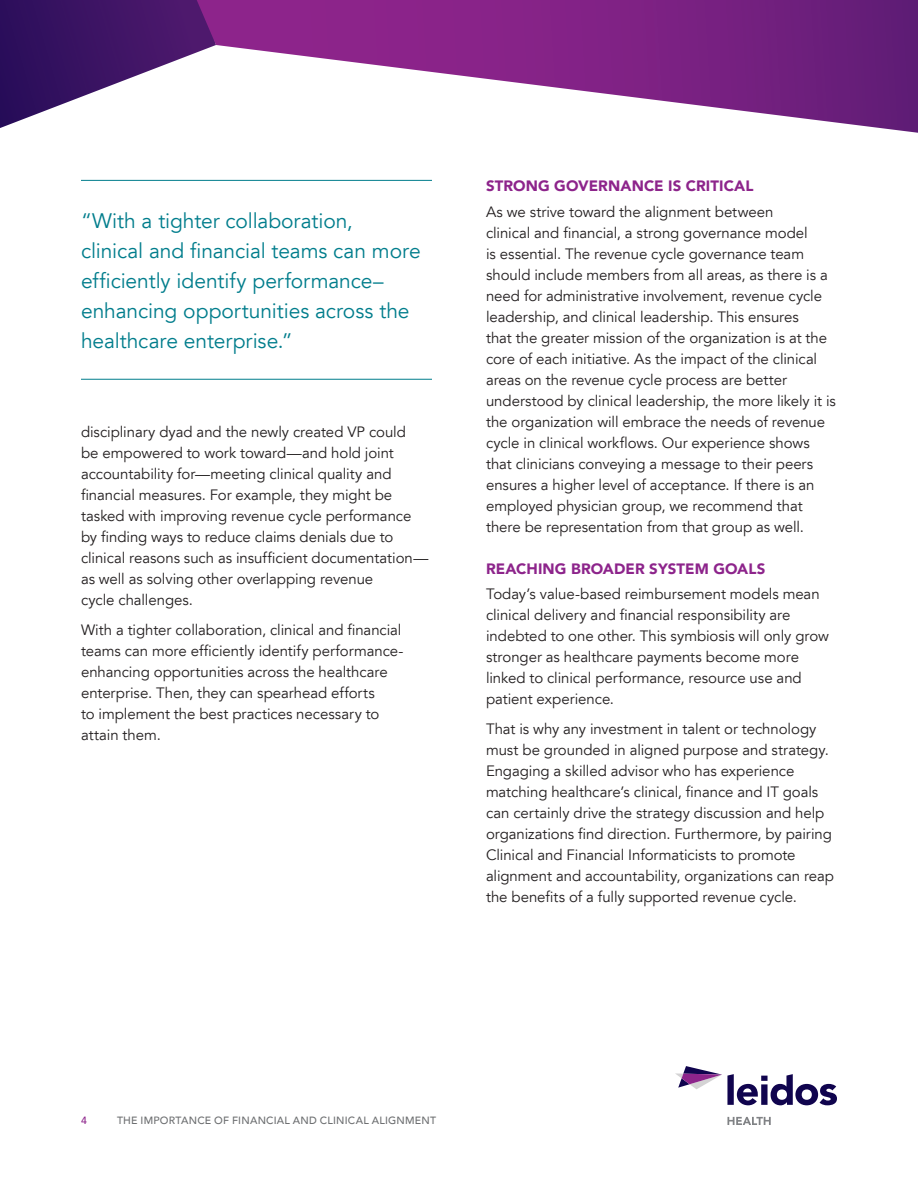
<style>
.page{position:relative;width:918px;height:1188px;background:#fff}
.page>*{position:absolute;margin:0;border:0;box-sizing:border-box;transform-origin:0 0}
.QUOTE_-_AQUA{font:21px/30px "Avenir LT";letter-spacing:-.005em;color:#007d8c}
.BODY{font:15px/21px "Avenir LT";letter-spacing:-.005em;color:#231f20}
.INSIDE_SUBTITLE{font:900 15px "Avenir LT";letter-spacing:.005em;color:#8d248b}
.t1{font:500 10.5px "Avenir LT";letter-spacing:.02em;color:#6d6f71}
.t2{font:500 10.5px "Avenir LT";color:#8d248b}
</style>
<div class="page">
<svg style="left:0;top:0;width:189px;height:128px"></svg>
<svg style="left:189px;top:0;width:729px;height:133px"></svg>
<svg style="left:675px;top:1066px;width:162px;height:39px"></svg>
<svg style="left:727px;top:1117px;width:44px;height:8px"></svg>
<hr style="left:81px;top:180px;width:351px;height:1px;background:#007d8c">
<hr style="left:81px;top:379px;width:351px;height:1px;background:#007d8c">
<p class="QUOTE_-_AQUA" style="left:81px;top:206px;width:341px">“With a tighter collaboration,<br>clinical and financial teams can more efficiently identify performance– enhancing opportunities across the healthcare enterprise.”</p>
<p class="BODY" style="left:81px;top:421px;width:349px">disciplinary dyad and the newly created VP could<br>be empowered to work toward—and hold joint accountability for—meeting clinical quality and financial measures. For example, they might be tasked with improving revenue cycle performance by finding ways to reduce claims denials due to clinical reasons such as insufficient documentation— as well as solving other overlapping revenue<br>cycle challenges.</p>
<p class="BODY" style="left:81px;top:619px;width:324px">With a tighter collaboration, clinical and financial teams can more efficiently identify performance&shy;enhancing opportunities across the healthcare enterprise. Then, they can spearhead efforts<br>to implement the best practices necessary to attain them.</p>
<p class="INSIDE_SUBTITLE" style="left:486px;top:177px;width:269px">STRONG GOVERNANCE IS CRITICAL</p>
<p class="BODY" style="left:486px;top:202px;width:352px">As we strive toward the alignment between<br>clinical and financial, a strong governance model<br>is essential. The revenue cycle governance team should include members from all areas, as there is a need for administrative involvement, revenue cycle leadership, and clinical leadership. This ensures<br>that the greater mission of the organization is at the core of each initiative. As the impact of the clinical areas on the revenue cycle process are better understood by clinical leadership, the more likely it is the organization will embrace the needs of revenue cycle in clinical workflows. Our experience shows that clinicians conveying a message to their peers ensures a higher level of acceptance. If there is an employed physician group, we recommend that there be representation from that group as well.</p>
<p class="INSIDE_SUBTITLE" style="left:486px;top:560px;width:281px">REACHING BROADER SYSTEM GOALS</p>
<p class="BODY" style="left:486px;top:584px;width:345px">Today’s value-based reimbursement models mean clinical delivery and financial responsibility are indebted to one other. This symbiosis will only grow stronger as healthcare payments become more linked to clinical performance, resource use and patient experience.</p>
<p class="BODY" style="left:486px;top:719px;width:350px">That is why any investment in talent or technology must be grounded in aligned purpose and strategy.<br>Engaging a skilled advisor who has experience matching healthcare’s clinical, finance and IT goals can certainly drive the strategy discussion and help organizations find direction. Furthermore, by pairing Clinical and Financial Informaticists to promote alignment and accountability, organizations can reap the benefits of a fully supported revenue cycle.</p>
<p class="t2" style="left:81px;top:1114px;width:7px">4</p>
<p class="t1" style="left:117px;top:1114px;width:321px">THE IMPORTANCE OF FINANCIAL AND CLINICAL ALIGNMENT</p>
</div>
